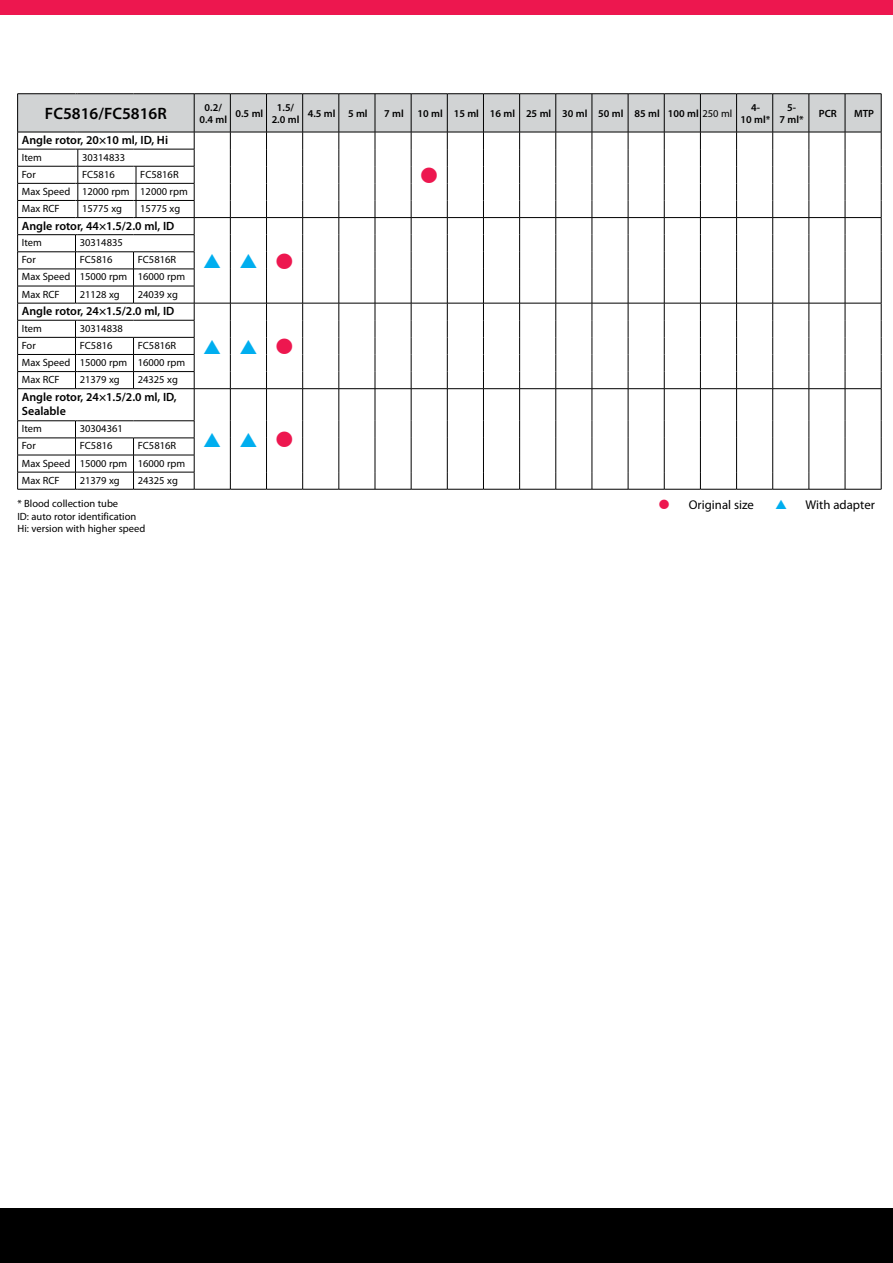
<style>
.page{position:relative;width:893px;height:1263px;background:#fff}
.page>*{position:absolute;margin:0;border:0;box-sizing:border-box;transform-origin:0 0}
.t1{font:21px "Monotype Sorts";color:#ed174f}
.t2{font:19.5px "Monotype Sorts";color:#00aeef}
.t3{font:600 16.5px "Myriad Pro";color:#000}
.t4{font:12.75px "Myriad Pro";color:#000}
.t5{font:12.75px "Monotype Sorts";color:#ed174f}
.t6{font:12.75px "Monotype Sorts";color:#00aeef}
.t7{font:600 12px/14.4px "Myriad Pro";color:#000}
.t8{font:10.5px/17.1px "Myriad Pro";color:#000}
.t9{font:600 10.5px/12.6px "Myriad Pro";color:#000;text-align:center}
.s1{font-weight:400}
.s2{font-size:21px;color:#ed174f}
</style>
<div class="page">
<div style="left:0;top:0;width:881px;height:15px;background:#ed174f"></div>
<div style="left:0;top:1208px;width:881px;height:55px;background:#000"></div>
<hr style="left:17px;top:389px;width:1px;height:32px;background:#000">
<hr style="left:194px;top:389px;width:1px;height:32px;background:#000">
<hr style="left:230px;top:389px;width:1px;height:32px;background:#000">
<hr style="left:266px;top:389px;width:1px;height:32px;background:#000">
<hr style="left:302px;top:389px;width:1px;height:32px;background:#000">
<hr style="left:339px;top:389px;width:1px;height:32px;background:#000">
<hr style="left:375px;top:389px;width:1px;height:32px;background:#000">
<hr style="left:411px;top:389px;width:1px;height:32px;background:#000">
<hr style="left:447px;top:389px;width:1px;height:32px;background:#000">
<hr style="left:483px;top:389px;width:1px;height:32px;background:#000">
<hr style="left:519px;top:389px;width:1px;height:32px;background:#000">
<hr style="left:555px;top:389px;width:1px;height:32px;background:#000">
<hr style="left:592px;top:389px;width:1px;height:32px;background:#000">
<hr style="left:628px;top:389px;width:1px;height:32px;background:#000">
<hr style="left:664px;top:389px;width:1px;height:32px;background:#000">
<hr style="left:700px;top:389px;width:1px;height:32px;background:#000">
<hr style="left:736px;top:389px;width:1px;height:32px;background:#000">
<hr style="left:772px;top:389px;width:1px;height:32px;background:#000">
<hr style="left:809px;top:389px;width:1px;height:32px;background:#000">
<hr style="left:845px;top:389px;width:1px;height:32px;background:#000">
<hr style="left:881px;top:389px;width:1px;height:32px;background:#000">
<svg style="left:194px;top:421px;width:1px;height:68px"></svg>
<svg style="left:230px;top:421px;width:1px;height:68px"></svg>
<svg style="left:266px;top:421px;width:1px;height:68px"></svg>
<svg style="left:302px;top:421px;width:1px;height:68px"></svg>
<svg style="left:339px;top:421px;width:1px;height:68px"></svg>
<svg style="left:375px;top:421px;width:1px;height:68px"></svg>
<svg style="left:411px;top:421px;width:1px;height:68px"></svg>
<svg style="left:447px;top:421px;width:1px;height:68px"></svg>
<svg style="left:483px;top:421px;width:1px;height:68px"></svg>
<svg style="left:519px;top:421px;width:1px;height:68px"></svg>
<svg style="left:555px;top:421px;width:1px;height:68px"></svg>
<svg style="left:592px;top:421px;width:1px;height:68px"></svg>
<svg style="left:628px;top:421px;width:1px;height:68px"></svg>
<svg style="left:664px;top:421px;width:1px;height:68px"></svg>
<svg style="left:700px;top:421px;width:1px;height:68px"></svg>
<svg style="left:736px;top:421px;width:1px;height:68px"></svg>
<svg style="left:772px;top:421px;width:1px;height:68px"></svg>
<svg style="left:809px;top:421px;width:1px;height:68px"></svg>
<svg style="left:845px;top:421px;width:1px;height:68px"></svg>
<svg style="left:881px;top:421px;width:1px;height:68px"></svg>
<hr style="left:194px;top:489px;width:36px;height:1px;background:#000">
<hr style="left:230px;top:489px;width:36px;height:1px;background:#000">
<hr style="left:266px;top:489px;width:37px;height:1px;background:#000">
<hr style="left:17px;top:420px;width:58px;height:1px;background:#000">
<hr style="left:78px;top:420px;width:56px;height:1px;background:#000">
<hr style="left:136px;top:420px;width:58px;height:1px;background:#000">
<hr style="left:17px;top:438px;width:58px;height:1px;background:#000">
<hr style="left:78px;top:438px;width:56px;height:1px;background:#000">
<hr style="left:136px;top:438px;width:58px;height:1px;background:#000">
<hr style="left:17px;top:455px;width:58px;height:1px;background:#000">
<hr style="left:78px;top:455px;width:56px;height:1px;background:#000">
<hr style="left:136px;top:455px;width:58px;height:1px;background:#000">
<hr style="left:17px;top:472px;width:58px;height:1px;background:#000">
<svg style="left:17px;top:421px;width:1px;height:68px"></svg>
<hr style="left:78px;top:472px;width:56px;height:1px;background:#000">
<hr style="left:136px;top:472px;width:58px;height:1px;background:#000">
<hr style="left:17px;top:489px;width:58px;height:1px;background:#000">
<svg style="left:75px;top:420px;width:3px;height:70px"></svg>
<hr style="left:78px;top:489px;width:56px;height:1px;background:#000">
<svg style="left:133px;top:438px;width:3px;height:52px"></svg>
<hr style="left:136px;top:489px;width:58px;height:1px;background:#000">
<hr style="left:303px;top:489px;width:36px;height:1px;background:#000">
<hr style="left:339px;top:489px;width:36px;height:1px;background:#000">
<hr style="left:375px;top:489px;width:36px;height:1px;background:#000">
<hr style="left:411px;top:489px;width:36px;height:1px;background:#000">
<hr style="left:447px;top:489px;width:36px;height:1px;background:#000">
<hr style="left:483px;top:489px;width:37px;height:1px;background:#000">
<hr style="left:520px;top:489px;width:36px;height:1px;background:#000">
<hr style="left:556px;top:489px;width:36px;height:1px;background:#000">
<hr style="left:592px;top:489px;width:36px;height:1px;background:#000">
<hr style="left:628px;top:489px;width:36px;height:1px;background:#000">
<hr style="left:664px;top:489px;width:36px;height:1px;background:#000">
<hr style="left:700px;top:489px;width:37px;height:1px;background:#000">
<hr style="left:737px;top:489px;width:36px;height:1px;background:#000">
<hr style="left:773px;top:489px;width:36px;height:1px;background:#000">
<hr style="left:809px;top:489px;width:36px;height:1px;background:#000">
<hr style="left:845px;top:489px;width:36px;height:1px;background:#000">
<svg style="left:17px;top:93px;width:865px;height:296px"></svg>
<hr style="left:194px;top:303px;width:36px;height:1px;background:#000">
<hr style="left:230px;top:303px;width:36px;height:1px;background:#000">
<hr style="left:339px;top:303px;width:36px;height:1px;background:#000">
<hr style="left:375px;top:303px;width:36px;height:1px;background:#000">
<h3 class="t3" style="left:45px;top:103px;width:123px">FC5816/FC5816R</h3>
<p class="t9" style="left:199px;top:100px;width:29px">0.2/<br>0.4 ml</p>
<p class="t9" style="left:236px;top:107px;width:29px">0.5 ml</p>
<p class="t9" style="left:272px;top:100px;width:29px">1.5/<br>2.0 ml</p>
<p class="t9" style="left:308px;top:107px;width:61px">4.5 ml 5 ml</p>
<p class="t9" style="left:384px;top:107px;width:21px">7 ml</p>
<p class="t9" style="left:418px;top:107px;width:316px">10 ml 15 ml 16 ml 25 ml 30 ml 50 ml 85 ml 100 ml <span class="s1">250 ml</span></p>
<p class="t9" style="left:741px;top:100px;width:31px">4-<br>10 ml*</p>
<p class="t9" style="left:780px;top:100px;width:26px">5-<br>7 ml*</p>
<p class="t9" style="left:819px;top:107px;width:20px">PCR</p>
<p class="t9" style="left:854px;top:107px;width:22px">MTP</p>
<p class="t7" style="left:22px;top:133px;width:148px">Angle rotor, 20×10 ml, ID, Hi</p>
<h1 class="t1" style="left:421px;top:166px;width:18px">L</h1>
<p class="t8" style="left:22px;top:148px;width:22px">Item</p>
<p class="t8" style="left:82px;top:148px;width:45px">30314833</p>
<p class="t8" style="left:22px;top:166px;width:15px">For</p>
<p class="t8" style="left:82px;top:166px;width:34px">FC5816</p>
<p class="t8" style="left:22px;top:166px;width:167px;text-indent:118px">FC5816R<br>Max Speed 12000 rpm 12000 rpm<br>Max RCF</p>
<p class="t8" style="left:82px;top:200px;width:42px">15775 xg</p>
<p class="t8" style="left:140px;top:200px;width:42px">15775 xg</p>
<p class="t7" style="left:22px;top:218px;width:154px">Angle rotor, 44×1.5/2.0 ml, ID</p>
<p class="t8" style="left:22px;top:234px;width:22px">Item</p>
<p class="t8" style="left:80px;top:234px;width:45px">30314835</p>
<p class="t8" style="left:22px;top:251px;width:15px">For</p>
<p class="t8" style="left:80px;top:251px;width:34px">FC5816</p>
<p class="t8" style="left:22px;top:251px;width:165px;text-indent:116px">FC5816R<br>Max Speed 15000 rpm 16000 rpm<br>Max RCF</p>
<p class="t8" style="left:80px;top:285px;width:42px">21128 xg</p>
<p class="t8" style="left:138px;top:285px;width:42px">24039 xg</p>
<p class="t7" style="left:22px;top:304px;width:154px">Angle rotor, 24×1.5/2.0 ml, ID</p>
<p class="t8" style="left:22px;top:319px;width:22px">Item</p>
<p class="t8" style="left:80px;top:319px;width:45px">30314838</p>
<p class="t8" style="left:22px;top:337px;width:15px">For</p>
<p class="t8" style="left:80px;top:337px;width:34px">FC5816</p>
<p class="t8" style="left:22px;top:337px;width:165px;text-indent:116px">FC5816R<br>Max Speed 15000 rpm 16000 rpm<br>Max RCF</p>
<p class="t8" style="left:80px;top:371px;width:42px">21379 xg</p>
<p class="t8" style="left:138px;top:371px;width:42px">24325 xg</p>
<p class="t7" style="left:22px;top:389px;width:156px">Angle rotor, 24×1.5/2.0 ml, ID,<br>Sealable</p>
<h2 class="t2" style="left:204px;top:253px;width:91px">SS<span class="s2">L</span></h2>
<h2 class="t2" style="left:204px;top:338px;width:91px">SS<span class="s2">L</span></h2>
<p class="t8" style="left:22px;top:420px;width:22px">Item</p>
<p class="t8" style="left:80px;top:420px;width:45px">30304361</p>
<p class="t8" style="left:22px;top:437px;width:15px">For</p>
<p class="t8" style="left:80px;top:437px;width:34px">FC5816</p>
<h2 class="t2" style="left:204px;top:431px;width:91px">SS<span class="s2">L</span></h2>
<p class="t8" style="left:22px;top:437px;width:165px;text-indent:116px">FC5816R<br>Max Speed 15000 rpm 16000 rpm<br>Max RCF</p>
<p class="t8" style="left:80px;top:471px;width:42px">21379 xg</p>
<p class="t8" style="left:138px;top:471px;width:42px">24325 xg</p>
<p class="t8" style="left:17px;top:495px;width:102px">* Blood collection tube</p>
<p class="t5" style="left:659px;top:499px;width:12px">L</p>
<p class="t4" style="left:689px;top:497px;width:67px">Original size</p>
<p class="t6" style="left:776px;top:499px;width:13px">S</p>
<p class="t4" style="left:805px;top:497px;width:71px">With adapter</p>
<p class="t8" style="left:17px;top:510px;width:129px;line-height:12.6px">ID: auto rotor identification<br>Hi: version with higher speed</p>
</div>
